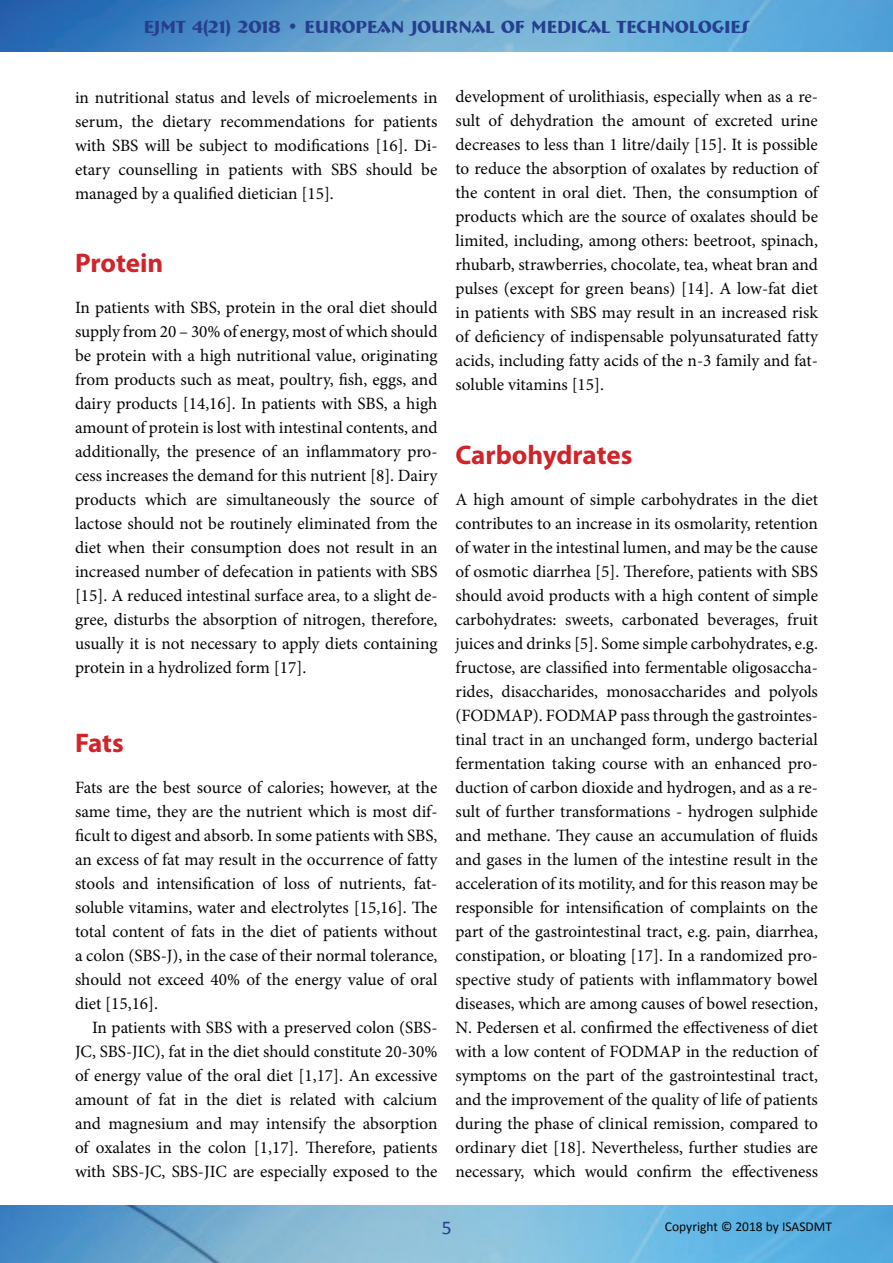
<style>
.page{position:relative;width:893px;height:1263px;background:#fff}
.page>*{position:absolute;margin:0;border:0;box-sizing:border-box;transform-origin:0 0}
.t1{font:700 27px "Myriad Pro";letter-spacing:-.005em;color:#d1232a}
.t2{font:19.5px "Calibri";color:#253f8e}
.t3{font:700 18px "Bremen BT";color:#253f8e}
.t4{font:17.25px/24px "Minion Pro";color:#040503;text-align:justify}
.t5{font:13.5px "Calibri";color:#040503}
</style>
<div class="page">
<img style="left:0;top:0;width:893px;height:52px">
<img style="left:0;top:1205px;width:893px;height:58px">
<p class="t3" style="left:144px;top:15px;width:607px">EJMT 4(21) 2018 • EUROPEAN JOURNAL OF MEDICAL TECHNOLOGIES</p>
<p class="t4" style="left:75px;top:85px;width:364px">in nutritional status and levels of microelements in serum, the dietary recommendations for patients with SBS will be subject to modifications [16]. Di&shy;etary counselling in patients with SBS should be managed by a qualified dietician [15].</p>
<h1 class="t1" style="left:75px;top:245px;width:90px">Protein</h1>
<p class="t4" style="left:75px;top:295px;width:364px">In patients with SBS, protein in the oral diet should supply from 20 – 30% of energy, most of which should be protein with a high nutritional value, originating from products such as meat, poultry, fish, eggs, and dairy products [14,16]. In patients with SBS, a high amount of protein is lost with intestinal contents, and additionally, the presence of an inflammatory pro&shy;cess increases the demand for this nutrient [8]. Dairy products which are simultaneously the source of lactose should not be routinely eliminated from the diet when their consumption does not result in an increased number of defecation in patients with SBS [15]. A reduced intestinal surface area, to a slight de&shy;gree, disturbs the absorption of nitrogen, therefore, usually it is not necessary to apply diets containing protein in a hydrolized form [17].</p>
<h1 class="t1" style="left:75px;top:725px;width:50px">Fats</h1>
<p class="t4" style="left:75px;top:775px;width:364px">Fats are the best source of calories; however, at the same time, they are the nutrient which is most dif&shy;ficult to digest and absorb. In some patients with SBS, an excess of fat may result in the occurrence of fatty stools and intensification of loss of nutrients, fat&shy;soluble vitamins, water and electrolytes [15,16]. The total content of fats in the diet of patients without a colon (SBS-J), in the case of their normal tolerance, should not exceed 40% of the energy value of oral diet [15,16].</p>
<p class="t4" style="left:75px;top:1015px;width:364px;text-indent:17px">In patients with SBS with a preserved colon (SBS-JC, SBS-JIC), fat in the diet should constitute 20-30% of energy value of the oral diet [1,17]. An excessive amount of fat in the diet is related with calcium and magnesium and may intensify the absorption of oxalates in the colon [1,17]. Therefore, patients with SBS-JC, SBS-JIC are especially exposed to the</p>
<p class="t4" style="left:455px;top:85px;width:364px">development of urolithiasis, especially when as a re&shy;sult of dehydration the amount of excreted urine decreases to less than 1 litre/daily [15]. It is possible to reduce the absorption of oxalates by reduction of the content in oral diet. Then, the consumption of products which are the source of oxalates should be limited, including, among others: beetroot, spinach, rhubarb, strawberries, chocolate, tea, wheat bran and pulses (except for green beans) [14]. A low-fat diet in patients with SBS may result in an increased risk of deficiency of indispensable polyunsaturated fatty acids, including fatty acids of the n-3 family and fat&shy;soluble vitamins [15].</p>
<h1 class="t1" style="left:455px;top:437px;width:178px">Carbohydrates</h1>
<p class="t4" style="left:455px;top:487px;width:364px">A high amount of simple carbohydrates in the diet contributes to an increase in its osmolarity, retention of water in the intestinal lumen, and may be the cause of osmotic diarrhea [5]. Therefore, patients with SBS should avoid products with a high content of simple carbohydrates: sweets, carbonated beverages, fruit juices and drinks [5]. Some simple carbohydrates, e.g. fructose, are classified into fermentable oligosaccha&shy;rides, disaccharides, monosaccharides and polyols (FODMAP). FODMAP pass through the gastrointes&shy;tinal tract in an unchanged form, undergo bacterial fermentation taking course with an enhanced pro&shy;duction of carbon dioxide and hydrogen, and as a re&shy;sult of further transformations - hydrogen sulphide and methane. They cause an accumulation of fluids and gases in the lumen of the intestine result in the acceleration of its motility, and for this reason may be responsible for intensification of complaints on the part of the gastrointestinal tract, e.g. pain, diarrhea, constipation, or bloating [17]. In a randomized pro&shy;spective study of patients with inflammatory bowel diseases, which are among causes of bowel resection, N. Pedersen et al. confirmed the effectiveness of diet with a low content of FODMAP in the reduction of symptoms on the part of the gastrointestinal tract, and the improvement of the quality of life of patients during the phase of clinical remission, compared to ordinary diet [18]. Nevertheless, further studies are necessary, which would confirm the effectiveness</p>
<p class="t2" style="left:442px;top:1215px;width:11px">5</p>
<p class="t5" style="left:665px;top:1218px;width:169px">Copyright © 2018 by ISASDMT</p>
</div>
